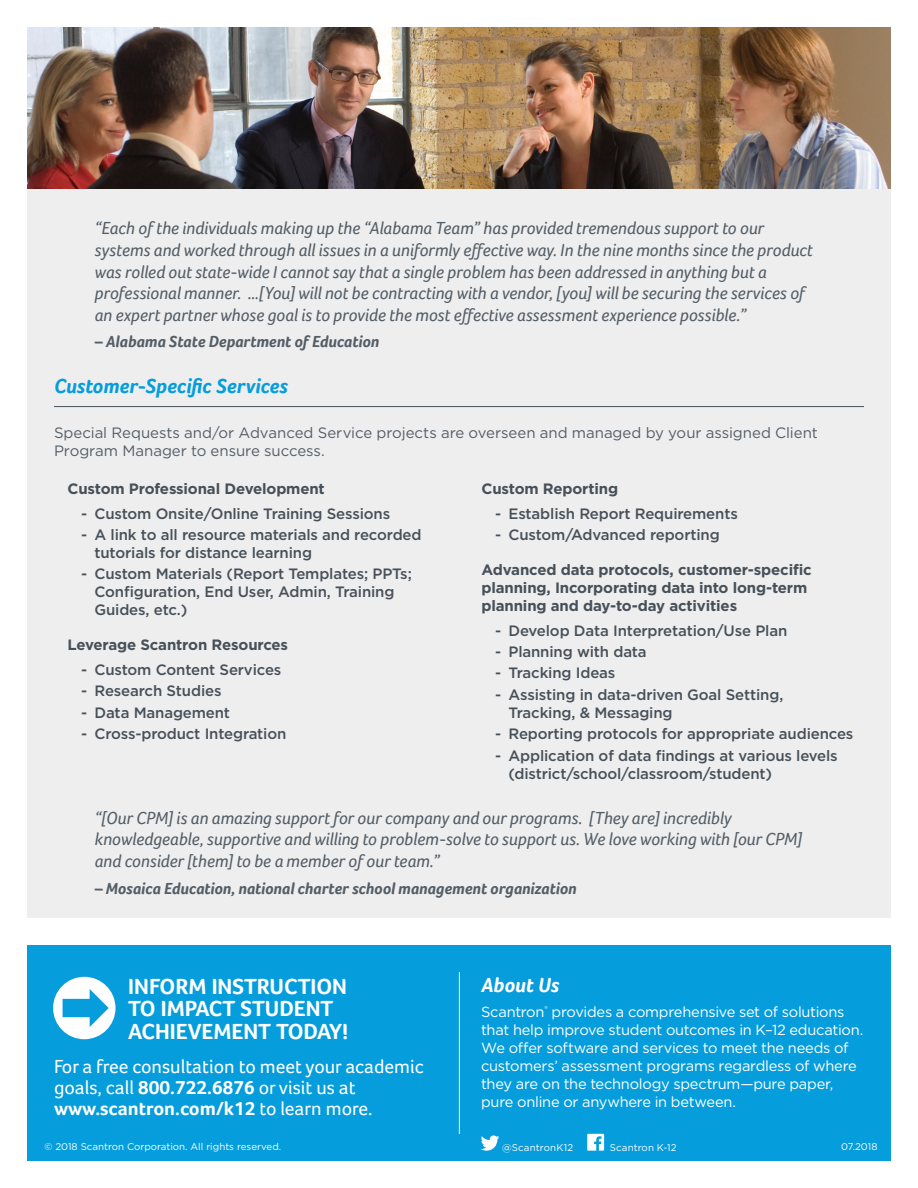
<style>
.page{position:relative;width:918px;height:1188px;background:#fff}
.page>*{position:absolute;margin:0;border:0;box-sizing:border-box;transform-origin:0 0}
.CTA_Headline{font:700 22.5px/22.5px "Foco";color:#fff}
.Subhead_1{font:italic 700 21px "Foco";color:#069ddc}
.About_Us_Headline{font:italic 700 21px "Foco";color:#fff}
.CTA_Body{font:19.5px/21px "Foco";color:#fff}
.Quote_-_Inset{font:italic 18px/21.6px "Foco";letter-spacing:-.01em;color:#545e66}
.Quote_-_Attribution{font:italic 700 16.5px "Foco";letter-spacing:-.005em;color:#545e66}
.t1{font:500 15px/18px "Gotham";letter-spacing:-.01em;color:#475058}
.Body_Bullets{font:700 15px/18px "Gotham";letter-spacing:-.01em;color:#475058}
.Body{font:15px/18px "Gotham";color:#545e66}
.About_Us_copy{font:14.7px/18px "Gotham";letter-spacing:-.015em;color:#fff}
.Legal{font:9.75px "Gotham";color:#fff}
.Item_Number___PN{font:9.75px "Gotham";letter-spacing:-.005em;color:#fff}
.s1{font-weight:700}
</style>
<div class="page">
<img style="left:27px;top:27px;width:864px;height:162px">
<div style="left:27px;top:945px;width:864px;height:216px;background:#069ddc"></div>
<hr style="left:459px;top:972px;width:1px;height:162px;background:#fff">
<svg style="left:53px;top:977px;width:63px;height:62px"></svg>
<svg style="left:481px;top:1135px;width:18px;height:16px"></svg>
<svg style="left:587px;top:1134px;width:17px;height:17px"></svg>
<div style="left:27px;top:189px;width:864px;height:729px;background:#eeeeef"></div>
<hr style="left:54px;top:406px;width:810px;height:1px;background:#475058">
<p class="Quote_-_Inset" style="left:94px;top:217px;width:720px">“Each of the individuals making up the “Alabama Team” has provided tremendous support to our systems and worked through all issues in a uniformly effective way. In the nine months since the product was rolled out state-wide I cannot say that a single problem has been addressed in anything but a professional manner. …[You] will not be contracting with a vendor, [you] will be securing the services of an expert partner whose goal is to provide the most effective assessment experience possible.”</p>
<p class="Quote_-_Attribution" style="left:94px;top:332px;width:286px">– Alabama State Department of Education</p>
<p class="Subhead_1" style="left:54px;top:373px;width:236px">Customer-Specific Services</p>
<p class="Body" style="left:54px;top:423px;width:765px">Special Requests and/or Advanced Service projects are overseen and managed by your assigned Client<br>Program Manager to ensure success.</p>
<p class="Body_Bullets" style="left:68px;top:480px;width:259px">Custom Professional Development</p>
<p class="t1" style="left:81px;top:504px;width:311px">- Custom Onsite/Online Training Sessions</p>
<p class="t1" style="left:94px;top:526px;width:329px;text-indent:-14px">- A link to all resource materials and recorded tutorials for distance learning</p>
<p class="t1" style="left:94px;top:565px;width:319px;text-indent:-14px">- Custom Materials (Report Templates; PPTs;<br>Configuration, End User, Admin, Training<br>Guides, etc.)</p>
<p class="Body_Bullets" style="left:68px;top:636px;width:222px">Leverage Scantron Resources</p>
<p class="t1" style="left:81px;top:661px;width:202px">- Custom Content Services</p>
<p class="t1" style="left:81px;top:682px;width:142px">- Research Studies</p>
<p class="t1" style="left:81px;top:703px;width:151px">- Data Management</p>
<p class="t1" style="left:81px;top:725px;width:207px">- Cross-product Integration</p>
<p class="Body_Bullets" style="left:482px;top:480px;width:138px">Custom Reporting</p>
<p class="t1" style="left:495px;top:504px;width:244px">- Establish Report Requirements</p>
<p class="t1" style="left:495px;top:526px;width:226px">- Custom/Advanced reporting</p>
<p class="Body_Bullets" style="left:482px;top:561px;width:332px">Advanced data protocols, customer-specific planning, Incorporating data into long-term planning and day-to-day activities</p>
<p class="t1" style="left:495px;top:621px;width:294px">- Develop Data Interpretation/Use Plan</p>
<p class="t1" style="left:495px;top:643px;width:153px">- Planning with data</p>
<p class="t1" style="left:495px;top:664px;width:122px">- Tracking Ideas</p>
<p class="t1" style="left:508px;top:685px;width:276px;text-indent:-14px">- Assisting in data-driven Goal Setting,<br>Tracking, &amp; Messaging</p>
<p class="t1" style="left:495px;top:725px;width:360px">- Reporting protocols for appropriate audiences</p>
<p class="t1" style="left:508px;top:746px;width:331px;text-indent:-14px">- Application of data findings at various levels (district/school/classroom/student)</p>
<p class="Quote_-_Inset" style="left:94px;top:807px;width:709px">“[Our CPM] is an amazing support for our company and our programs. [They are] incredibly knowledgeable, supportive and willing to problem-solve to support us. We love working with [our CPM] and consider [them] to be a member of our team.”</p>
<p class="Quote_-_Attribution" style="left:94px;top:878px;width:484px">– Mosaica Education, national charter school management organization</p>
<p class="CTA_Headline" style="left:128px;top:974px;width:222px">INFORM INSTRUCTION<br>TO IMPACT STUDENT<br>ACHIEVEMENT TODAY!</p>
<p class="CTA_Body" style="left:54px;top:1056px;width:371px">For a free consultation to meet your academic goals, call <span class="s1">800.722.6876</span> or visit us at <span class="s1">www.scantron.com/k12</span> to learn more.</p>
<p class="Legal" style="left:44px;top:1141px;width:238px">© 2018 Scantron Corporation. All rights reserved.</p>
<p class="About_Us_Headline" style="left:481px;top:973px;width:80px">About Us</p>
<p class="About_Us_copy" style="left:481px;top:1003px;width:384px">Scantron<sup>®</sup> provides a comprehensive set of solutions that help improve student outcomes in K–12 education.<br>We offer software and services to meet the needs of customers’ assessment programs regardless of where they are on the technology spectrum—pure paper, pure online or anywhere in between.</p>
<p class="Legal" style="left:502px;top:1141px;width:73px">@ScantronK12</p>
<p class="Legal" style="left:610px;top:1141px;width:69px">Scantron K-12</p>
<p class="Item_Number___PN" style="left:841px;top:1141px;width:38px">07.2018</p>
</div>
